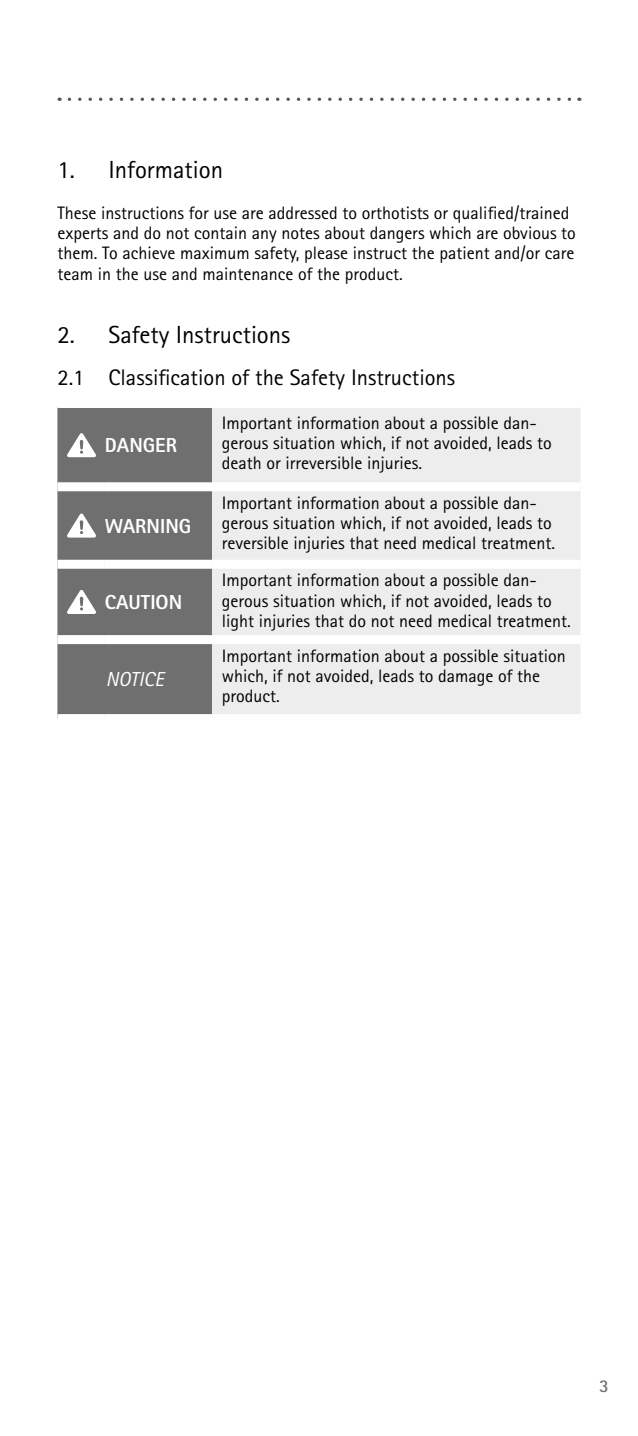
<style>
.page{position:relative;width:638px;height:1436px;background:#fff}
.page>*{position:absolute;margin:0;border:0;box-sizing:border-box;transform-origin:0 0}
.t1{font:24.75px "Rotis Sans Serif Pro";color:#000}
.t2{font:22.5px "Rotis Sans Serif Pro";color:#000}
.t3{font:800 20.25px "Rotis Sans Serif Pro";color:#fff}
.t4{font:italic 20.25px "Rotis Sans Serif Pro";color:#fff}
.t5{font:18px/20.2px "Rotis Sans Serif Pro";color:#000}
.t6{font:700 18px "Rotis Sans Serif Pro";color:#706f6f}
</style>
<div class="page">
<svg style="left:69px;top:98px;width:511px;height:3px"></svg>
<div style="left:57px;top:408px;width:155px;height:306px;background:#706f6f"></div>
<div style="left:212px;top:408px;width:368px;height:306px;background:#ededed"></div>
<div style="left:57px;top:482px;width:48px;height:9px;background:#fff"></div>
<div style="left:105px;top:482px;width:107px;height:9px;background:#fff"></div>
<div style="left:212px;top:482px;width:368px;height:9px;background:#fff"></div>
<div style="left:212px;top:559px;width:368px;height:9px;background:#fff"></div>
<div style="left:57px;top:559px;width:48px;height:9px;background:#fff"></div>
<div style="left:105px;top:559px;width:107px;height:9px;background:#fff"></div>
<div style="left:57px;top:635px;width:48px;height:9px;background:#fff"></div>
<div style="left:105px;top:635px;width:107px;height:9px;background:#fff"></div>
<div style="left:212px;top:635px;width:368px;height:9px;background:#fff"></div>
<svg style="left:62px;top:430px;width:39px;height:29px"></svg>
<svg style="left:62px;top:510px;width:39px;height:29px"></svg>
<svg style="left:62px;top:586px;width:39px;height:29px"></svg>
<h1 class="t1" style="left:57px;top:155px;width:167px">1. Information</h1>
<p class="t5" style="left:57px;top:203px;width:520px">These instructions for use are addressed to orthotists or qualified/trained experts and do not contain any notes about dangers which are obvious to them. To achieve maximum safety, please instruct the patient and/or care team in the use and maintenance of the product.</p>
<h1 class="t1" style="left:57px;top:319px;width:234px">2. Safety Instructions</h1>
<p class="t2" style="left:57px;top:364px;width:399px">2.1 Classification of the Safety Instructions</p>
<p class="t3" style="left:105px;top:432px;width:74px">DANGER</p>
<p class="t3" style="left:105px;top:513px;width:88px">WARNING</p>
<p class="t3" style="left:105px;top:589px;width:79px">CAUTION</p>
<p class="t4" style="left:106px;top:667px;width:60px">NOTICE</p>
<p class="t5" style="left:222px;top:413px;width:331px">Important information about a possible dan&shy;gerous situation which, if not avoided, leads to death or irreversible injuries.</p>
<p class="t5" style="left:222px;top:492px;width:335px">Important information about a possible dan&shy;gerous situation which, if not avoided, leads to reversible injuries that need medical treatment.</p>
<p class="t5" style="left:222px;top:570px;width:350px">Important information about a possible dan‑ gerous situation which, if not avoided, leads to light injuries that do not need medical treatment.</p>
<p class="t5" style="left:222px;top:645px;width:345px">Important information about a possible situation which, if not avoided, leads to damage of the product.</p>
<p class="t6" style="left:599px;top:1374px;width:11px">3</p>
</div>
